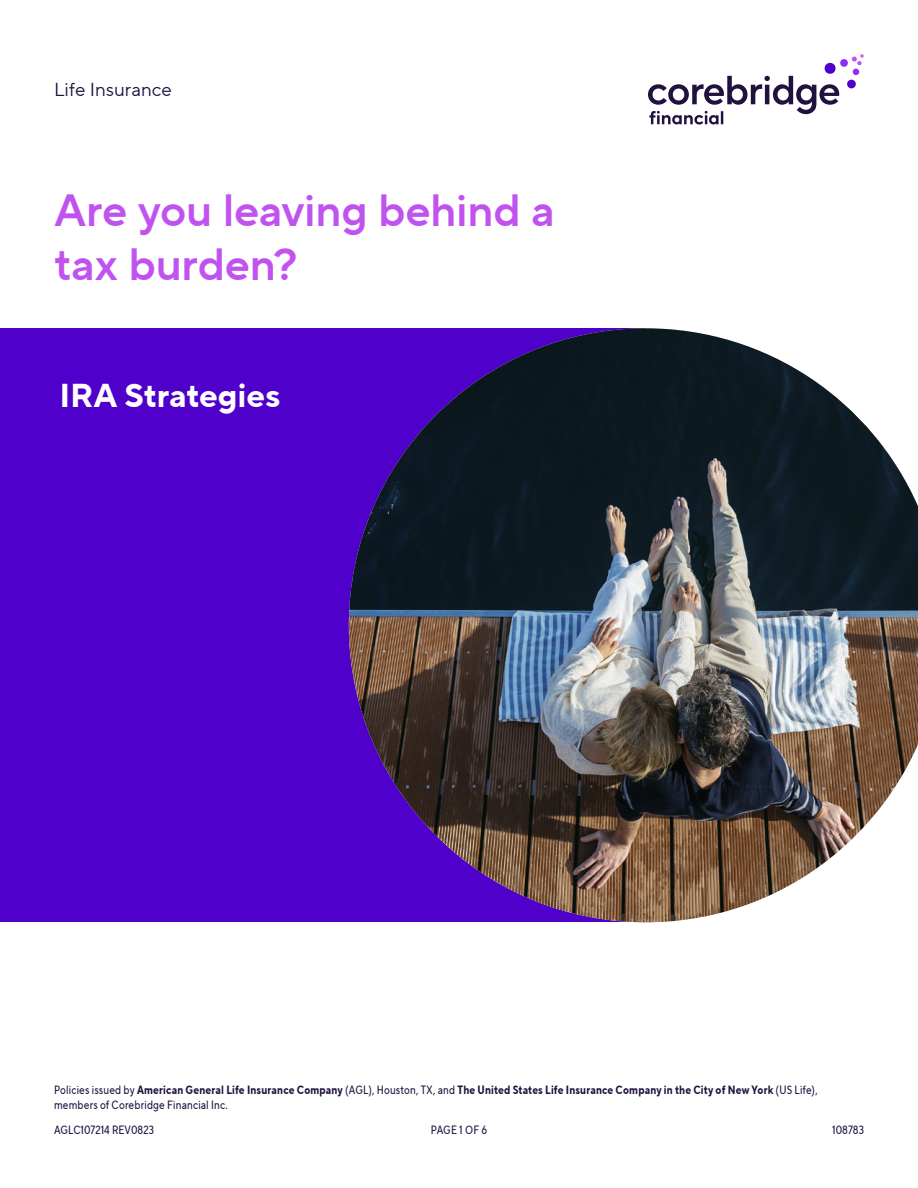
<style>
.page{position:relative;width:918px;height:1188px;background:#fff}
.page>*{position:absolute;margin:0;border:0;box-sizing:border-box;transform-origin:0 0}
.t1{font:45px/54px "TT Norms Pro Dm Bd";letter-spacing:-.01em;color:#c053ef}
.t2{font:700 33px "TT Norms Pro";color:#fff}
.t3{font:18.75px "TT Norms Pro";color:#20113e}
.t4{font:700 12px/15px "TT Norms Pro Cond";letter-spacing:.015em;color:#20113e}
.t5{font:12px "TT Norms Pro Cond";color:#20113e}
.s1{font-weight:400}
</style>
<div class="page">
<div style="left:0;top:328px;width:645px;height:594px;background:#4f00ca"></div>
<img style="left:349px;top:328px;width:569px;height:594px">
<svg style="left:648px;top:54px;width:216px;height:71px"></svg>
<div style="left:847px;top:80px;width:9px;height:9px;background:#4f00ca;border-radius:50%"></div>
<p class="t3" style="left:54px;top:76px;width:119px">Life Insurance</p>
<p class="t1" style="left:54px;top:184px;width:502px">Are you leaving behind a tax burden?</p>
<h1 class="t2" style="left:59px;top:371px;width:223px">IRA Strategies</h1>
<p class="t4" style="left:54px;top:1082px;width:765px"><span class="s1">Policies issued by</span> American General Life Insurance Company <span class="s1">(AGL), Houston, TX, and</span> The United States Life Insurance Company in the City of New York <span class="s1">(US Life), members of Corebridge Financial Inc.</span></p>
<p class="t5" style="left:54px;top:1121px;width:102px">AGLC107214 REV0823</p>
<p class="t5" style="left:431px;top:1121px;width:58px">PAGE 1 OF 6</p>
<p class="t5" style="left:832px;top:1121px;width:33px">108783</p>
</div>
